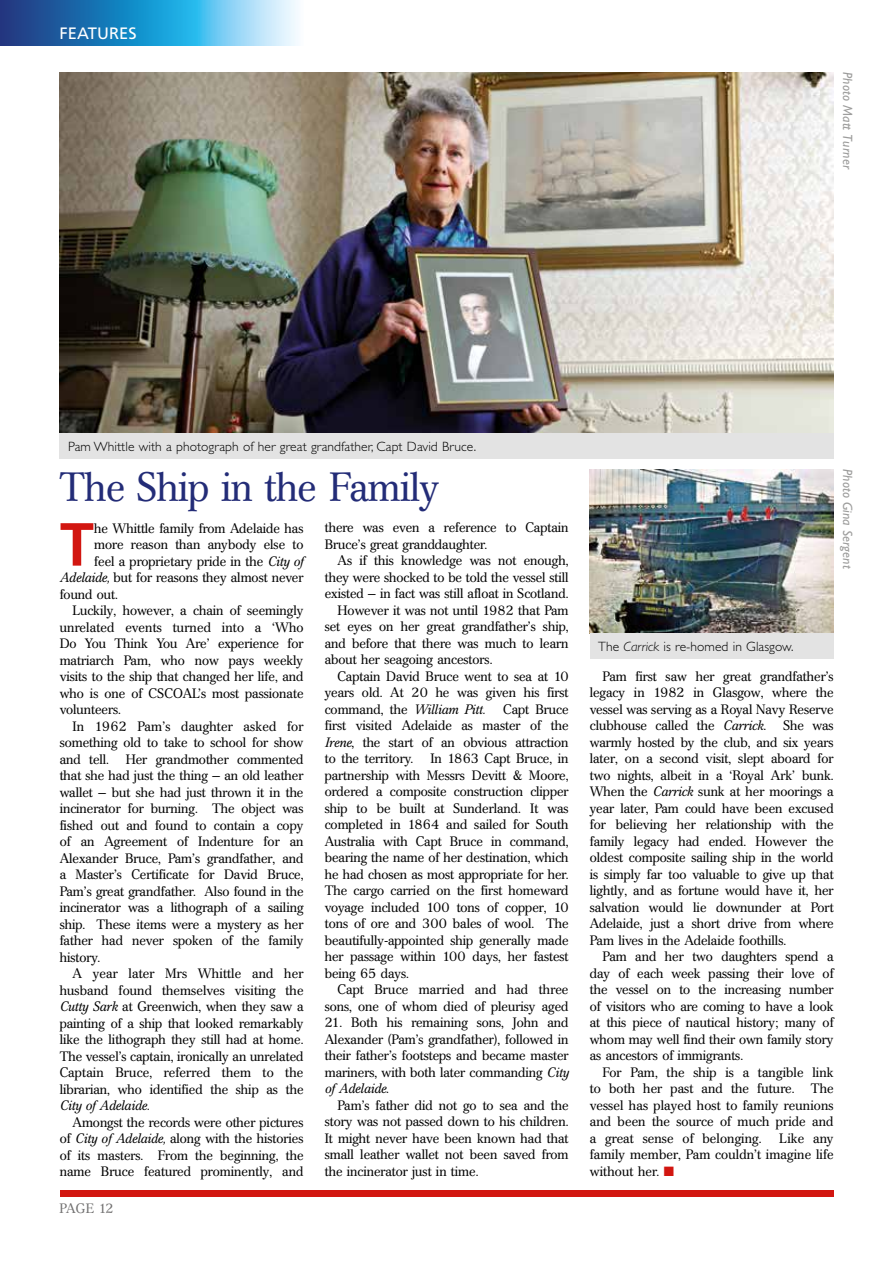
<style>
.page{position:relative;width:893px;height:1263px;background:#fff}
.page>*{position:absolute;margin:0;border:0;box-sizing:border-box;transform-origin:0 0}
.t1{font:700 60.75px "Frutiger";color:#d21610}
.t2{font:40.5px "Cremona";letter-spacing:-.005em;color:#232c77}
.t3{font:16.5px "Frutiger";letter-spacing:.005em;color:#fff}
.t4{font:13.5px/16.5px "Cremona";color:#000;text-align:justify}
.t5{font:300 13.5px "Gill Sans";letter-spacing:.005em;color:#000}
.t6{font:italic 13.5px "Cremona";color:#000}
.t7{font:italic 13.5px "Gill Sans";letter-spacing:.005em;color:#9d9d9c}
.t8{font:13.5px "Cremona";letter-spacing:-.025em;color:#706f6f}
.s1{font-style:italic}
.s2{font-style:normal}
.s3{color:#d21610}
</style>
<div class="page">
<img style="left:60px;top:72px;width:774px;height:361px">
<img style="left:590px;top:469px;width:243px;height:164px">
<svg style="left:0;top:0;width:298px;height:45px;background:#4898cb"></svg>
<div style="left:60px;top:1191px;width:773px;height:6px;background:#d21610"></div>
<div style="left:590px;top:633px;width:244px;height:25px;background:#e3e3e3"></div>
<div style="left:60px;top:433px;width:774px;height:25px;background:#e3e3e3"></div>
<p class="t3" style="left:60px;top:24px;width:77px">FEATU RES</p>
<p class="t7" style="left:855px;top:72px;width:98px;rotate:90deg">Photo Matt Turner</p>
<p class="t5" style="left:68px;top:439px;width:410px">Pam Whittle with a photograph of her great grandfather, Capt David Bruce.</p>
<h2 class="t2" style="left:60px;top:463px;width:382px">The Ship in the Family</h2>
<h1 class="t1" style="left:60px;top:509px;width:34px">T</h1>
<p class="t4" style="left:94px;top:520px;width:211px">he Whittle family from Adelaide has</p>
<p class="t4" style="left:94px;top:536px;width:211px">more reason than anybody else to</p>
<p class="t4" style="left:94px;top:553px;width:211px">feel a proprietary pride in the <span class="s1">City of</span></p>
<p class="t4" style="left:60px;top:569px;width:245px"><span class="s1">Adelaide,</span> but for reasons they almost never</p>
<p class="t4" style="left:60px;top:586px;width:60px">found out.</p>
<p class="t4" style="left:72px;top:602px;width:233px">Luckily, however, a chain of seemingly</p>
<p class="t4" style="left:60px;top:619px;width:245px">unrelated events turned into a ‘Who</p>
<p class="t4" style="left:60px;top:635px;width:245px">Do You Think You Are’ experience for</p>
<p class="t4" style="left:60px;top:652px;width:245px">matriarch Pam, who now pays weekly</p>
<p class="t4" style="left:60px;top:668px;width:245px">visits to the ship that changed her life, and</p>
<p class="t4" style="left:60px;top:685px;width:245px">who is one of CSCOAL’s most passionate</p>
<p class="t4" style="left:60px;top:701px;width:63px">volunteers.</p>
<p class="t4" style="left:72px;top:718px;width:233px">In 1962 Pam’s daughter asked for</p>
<p class="t4" style="left:60px;top:734px;width:245px">something old to take to school for show</p>
<p class="t4" style="left:60px;top:751px;width:245px">and tell. Her grandmother commented</p>
<p class="t4" style="left:60px;top:767px;width:245px">that she had just the thing – an old leather</p>
<p class="t4" style="left:60px;top:784px;width:245px">wallet – but she had just thrown it in the</p>
<p class="t4" style="left:60px;top:800px;width:245px">incinerator for burning. The object was</p>
<p class="t4" style="left:60px;top:817px;width:245px">fished out and found to contain a copy</p>
<p class="t4" style="left:60px;top:833px;width:245px">of an Agreement of Indenture for an</p>
<p class="t4" style="left:60px;top:850px;width:245px">Alexander Bruce, Pam’s grandfather, and</p>
<p class="t4" style="left:60px;top:866px;width:245px">a Master’s Certificate for David Bruce,</p>
<p class="t4" style="left:60px;top:883px;width:245px">Pam’s great grandfather. Also found in the</p>
<p class="t4" style="left:60px;top:899px;width:245px">incinerator was a lithograph of a sailing</p>
<p class="t4" style="left:60px;top:916px;width:245px">ship. These items were a mystery as her</p>
<p class="t4" style="left:60px;top:932px;width:245px">father had never spoken of the family</p>
<p class="t4" style="left:60px;top:949px;width:42px">history.</p>
<p class="t4" style="left:72px;top:965px;width:233px">A year later Mrs Whittle and her</p>
<p class="t4" style="left:60px;top:982px;width:245px">husband found themselves visiting the</p>
<p class="t4" style="left:60px;top:998px;width:245px"><span class="s1">Cutty Sark</span> at Greenwich, when they saw a</p>
<p class="t4" style="left:60px;top:1015px;width:245px">painting of a ship that looked remarkably</p>
<p class="t4" style="left:60px;top:1031px;width:245px">like the lithograph they still had at home.</p>
<p class="t4" style="left:60px;top:1048px;width:245px">The vessel’s captain, ironically an unrelated</p>
<p class="t4" style="left:60px;top:1064px;width:245px">Captain Bruce, referred them to the</p>
<p class="t4" style="left:60px;top:1081px;width:245px">librarian, who identified the ship as the</p>
<p class="t6" style="left:60px;top:1097px;width:91px">City of Adelaide.</p>
<p class="t4" style="left:60px;top:1114px;width:245px;text-indent:13px">Amongst the records were other pictures of <span class="s1">City of Adelaide,</span> along with the histories of its masters. From the beginning, the name Bruce featured prominently, and</p>
<p class="t8" style="left:60px;top:1201px;width:56px">PAGE 12</p>
<p class="t4" style="left:325px;top:520px;width:245px">there was even a reference to Captain<br>Bruce’s great granddaughter.</p>
<p class="t4" style="left:337px;top:553px;width:233px">As if this knowledge was not enough,</p>
<p class="t4" style="left:325px;top:569px;width:245px">they were shocked to be told the vessel still</p>
<p class="t4" style="left:325px;top:586px;width:245px">existed – in fact was still afloat in Scotland.</p>
<p class="t4" style="left:337px;top:602px;width:232px">However it was not until 1982 that Pam</p>
<p class="t4" style="left:325px;top:619px;width:245px">set eyes on her great grandfather’s ship,</p>
<p class="t4" style="left:325px;top:635px;width:245px">and before that there was much to learn</p>
<p class="t4" style="left:325px;top:652px;width:169px">about her seagoing ancestors.</p>
<p class="t4" style="left:337px;top:668px;width:233px">Captain David Bruce went to sea at 10</p>
<p class="t4" style="left:325px;top:685px;width:245px">years old. At 20 he was given his first</p>
<p class="t6" style="left:325px;top:701px;width:162px"><span class="s2">command, the</span> William Pitt.</p>
<p class="t4" style="left:325px;top:701px;width:245px;text-indent:178px">Capt Bruce first visited Adelaide as master of the <span class="s1">Irene</span>, the start of an obvious attraction to the territory.</p>
<p class="t4" style="left:325px;top:751px;width:245px;text-indent:106px">In 1863 Capt Bruce, in partnership with Messrs Devitt &amp; Moore, ordered a composite construction clipper ship to be built at Sunderland. It was completed in 1864 and sailed for South Australia with Capt Bruce in command, bearing the name of her destination, which he had chosen as most appropriate for her.<br>The cargo carried on the first homeward voyage included 100 tons of copper, 10 tons of ore and 300 bales of wool. The beautifully-appointed ship generally made her passage within 100 days, her fastest being 65 days.</p>
<p class="t4" style="left:325px;top:981px;width:245px;text-align:right">Capt Bruce married and had three sons, one of whom died of pleurisy aged</p>
<p class="t4" style="left:325px;top:1014px;width:245px">21. Both his remaining sons, John and Alexander (Pam’s grandfather), followed in their father’s footsteps and became master mariners, with both later commanding <span class="s1">City of Adelaide</span>.</p>
<p class="t4" style="left:325px;top:1097px;width:245px;text-indent:13px">Pam’s father did not go to sea and the story was not passed down to his children.<br>It might never have been known had that small leather wallet not been saved from the incinerator just in time.</p>
<p class="t5" style="left:598px;top:639px;width:197px">The <span class="s1">Carrick</span> is re-homed in Glasgow.</p>
<p class="t7" style="left:855px;top:469px;width:101px;rotate:90deg">Photo Gina Sergent</p>
<p class="t4" style="left:590px;top:668px;width:245px;text-indent:13px">Pam first saw her great grandfather’s legacy in 1982 in Glasgow, where the vessel was serving as a Royal Navy Reserve clubhouse called the <span class="s1">Carrick</span>.</p>
<p class="t4" style="left:590px;top:717px;width:245px;text-indent:194px">She was warmly hosted by the club, and six years later, on a second visit, slept aboard for two nights, albeit in a ‘Royal Ark’ bunk.<br>When the <span class="s1">Carrick</span> sunk at her moorings a year later, Pam could have been excused for believing her relationship with the family legacy had ended. However the oldest composite sailing ship in the world is simply far too valuable to give up that lightly, and as fortune would have it, her salvation would lie downunder at Port Adelaide, just a short drive from where Pam lives in the Adelaide foothills.</p>
<p class="t4" style="left:590px;top:948px;width:245px;text-indent:13px">Pam and her two daughters spend a day of each week passing their love of the vessel on to the increasing number of visitors who are coming to have a look at this piece of nautical history; many of whom may well find their own family story as ancestors of immigrants.</p>
<p class="t4" style="left:590px;top:1064px;width:245px;text-indent:13px">For Pam, the ship is a tangible link to both her past and the future. The vessel has played host to family reunions and been the source of much pride and a great sense of belonging.</p>
<p class="t4" style="left:590px;top:1130px;width:245px;text-indent:189px">Like any family member, Pam couldn’t imagine life without her. <span class="s3">■</span></p>
</div>
